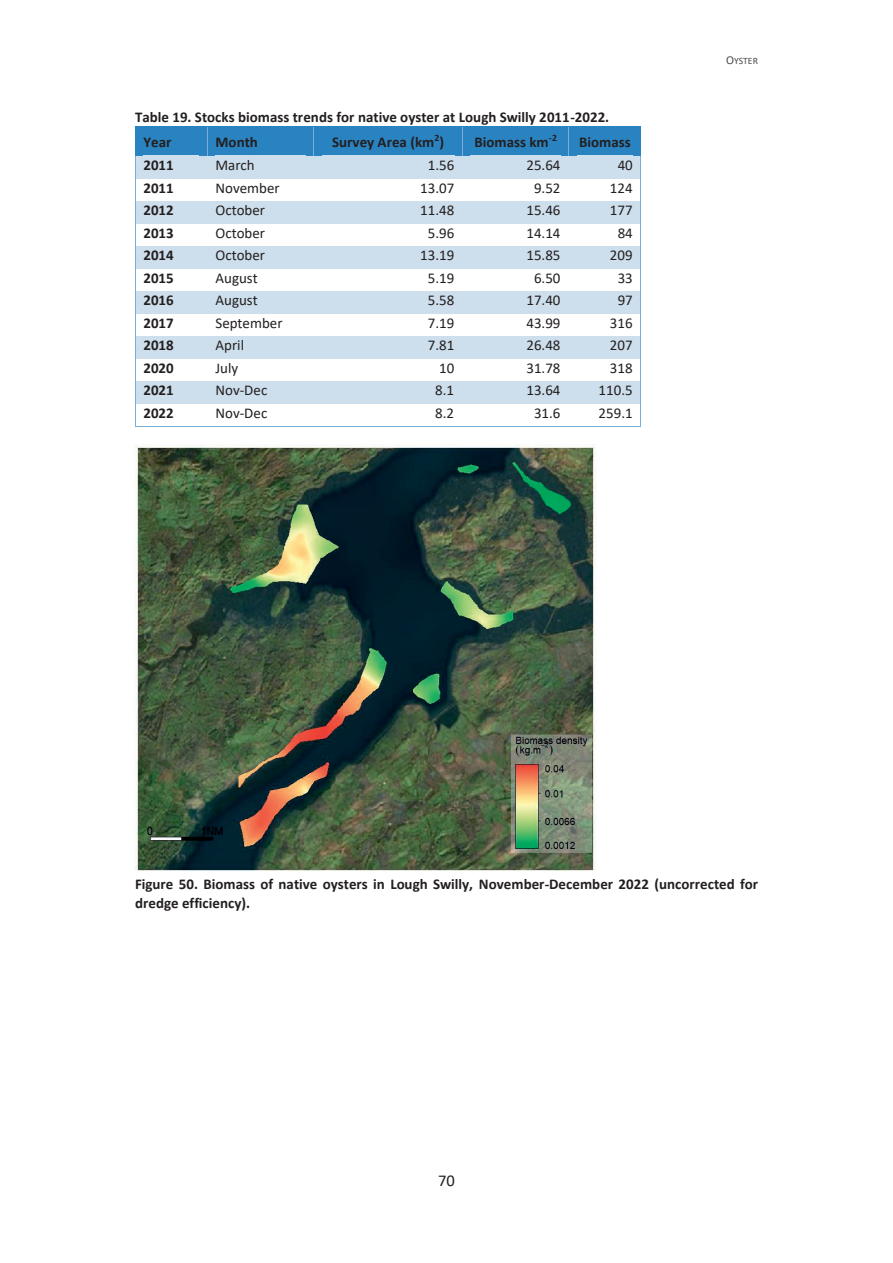
<style>
.page{position:relative;width:893px;height:1263px;background:#fff}
.page>*{position:absolute;margin:0;border:0;box-sizing:border-box;transform-origin:0 0}
.t1{font:16.5px "Calibri";color:#231f20}
.t2{font:700 15px/24.3px "Calibri";color:#231f20}
.t3{font:15px "Calibri";color:#231f20}
.t4{font:9.75px "Calibri";color:#4a4b4c}
.s1{font-size:12px}
</style>
<div class="page">
<div style="left:136px;top:127px;width:71px;height:29px;background:#2a83c1"></div>
<div style="left:208px;top:127px;width:106px;height:29px;background:#2a83c1"></div>
<div style="left:314px;top:127px;width:148px;height:29px;background:#2a83c1"></div>
<div style="left:463px;top:127px;width:106px;height:29px;background:#2a83c1"></div>
<div style="left:569px;top:127px;width:71px;height:29px;background:#2a83c1"></div>
<hr style="left:136px;top:126px;width:71px;height:1px;background:#2a83c1">
<hr style="left:208px;top:126px;width:106px;height:1px;background:#2a83c1">
<hr style="left:314px;top:126px;width:148px;height:1px;background:#2a83c1">
<hr style="left:463px;top:126px;width:106px;height:1px;background:#2a83c1">
<hr style="left:569px;top:126px;width:72px;height:1px;background:#2a83c1">
<svg style="left:207px;top:126px;width:1px;height:30px"></svg>
<svg style="left:462px;top:126px;width:1px;height:30px"></svg>
<div style="left:136px;top:156px;width:71px;height:22px;background:#cddfec"></div>
<div style="left:207px;top:156px;width:107px;height:22px;background:#cddfec"></div>
<div style="left:314px;top:156px;width:148px;height:22px;background:#cddfec"></div>
<div style="left:462px;top:156px;width:107px;height:22px;background:#cddfec"></div>
<div style="left:569px;top:156px;width:71px;height:22px;background:#cddfec"></div>
<div style="left:136px;top:201px;width:71px;height:22px;background:#cddfec"></div>
<div style="left:207px;top:201px;width:107px;height:22px;background:#cddfec"></div>
<div style="left:314px;top:201px;width:148px;height:22px;background:#cddfec"></div>
<div style="left:462px;top:201px;width:107px;height:22px;background:#cddfec"></div>
<div style="left:569px;top:201px;width:71px;height:22px;background:#cddfec"></div>
<div style="left:136px;top:246px;width:71px;height:22px;background:#cddfec"></div>
<div style="left:207px;top:246px;width:107px;height:22px;background:#cddfec"></div>
<div style="left:314px;top:246px;width:148px;height:22px;background:#cddfec"></div>
<div style="left:462px;top:246px;width:107px;height:22px;background:#cddfec"></div>
<div style="left:569px;top:246px;width:71px;height:22px;background:#cddfec"></div>
<div style="left:136px;top:291px;width:71px;height:22px;background:#cddfec"></div>
<div style="left:207px;top:291px;width:107px;height:22px;background:#cddfec"></div>
<div style="left:314px;top:291px;width:148px;height:22px;background:#cddfec"></div>
<div style="left:462px;top:291px;width:107px;height:22px;background:#cddfec"></div>
<div style="left:569px;top:291px;width:71px;height:22px;background:#cddfec"></div>
<div style="left:136px;top:336px;width:71px;height:22px;background:#cddfec"></div>
<div style="left:207px;top:336px;width:107px;height:22px;background:#cddfec"></div>
<div style="left:314px;top:336px;width:148px;height:22px;background:#cddfec"></div>
<div style="left:462px;top:336px;width:107px;height:22px;background:#cddfec"></div>
<div style="left:569px;top:336px;width:71px;height:22px;background:#cddfec"></div>
<div style="left:136px;top:381px;width:71px;height:22px;background:#cddfec"></div>
<div style="left:207px;top:381px;width:107px;height:22px;background:#cddfec"></div>
<div style="left:314px;top:381px;width:148px;height:22px;background:#cddfec"></div>
<div style="left:462px;top:381px;width:107px;height:22px;background:#cddfec"></div>
<div style="left:569px;top:381px;width:71px;height:22px;background:#cddfec"></div>
<svg style="left:135px;top:126px;width:1px;height:301px"></svg>
<hr style="left:136px;top:426px;width:71px;height:1px;background:#7baed4">
<hr style="left:207px;top:426px;width:107px;height:1px;background:#7baed4">
<hr style="left:314px;top:426px;width:148px;height:1px;background:#7baed4">
<hr style="left:462px;top:426px;width:107px;height:1px;background:#7baed4">
<hr style="left:569px;top:426px;width:72px;height:1px;background:#7baed4">
<img style="left:135px;top:445px;width:461px;height:426px">
<p class="t2" style="left:143px;top:105px;width:467px;text-indent:-8px">Table 19. Stocks biomass trends for native oyster at Lough Swilly 2011-2022.<br>Year</p>
<p class="t2" style="left:215px;top:129px;width:44px">Month</p>
<p class="t2" style="left:332px;top:129px;width:113px">Survey Area (km<sup>2</sup>)</p>
<p class="t2" style="left:474px;top:129px;width:84px">Biomass km<sup>-2</sup></p>
<p class="t2" style="left:579px;top:129px;width:53px">Biomass</p>
<p class="t2" style="left:143px;top:153px;width:32px">2011</p>
<p class="t3" style="left:215px;top:155px;width:41px">March</p>
<p class="t3" style="left:428px;top:155px;width:28px">1.56</p>
<p class="t3" style="left:526px;top:155px;width:36px">25.64</p>
<p class="t3" style="left:618px;top:155px;width:17px">40</p>
<p class="t2" style="left:143px;top:175px;width:32px">2011</p>
<p class="t3" style="left:215px;top:177px;width:66px">November</p>
<p class="t3" style="left:420px;top:177px;width:36px">13.07</p>
<p class="t3" style="left:534px;top:177px;width:28px">9.52</p>
<p class="t3" style="left:610px;top:177px;width:24px">124</p>
<p class="t2" style="left:143px;top:198px;width:32px">2012</p>
<p class="t3" style="left:215px;top:200px;width:51px">October</p>
<p class="t3" style="left:420px;top:200px;width:36px">11.48</p>
<p class="t3" style="left:526px;top:200px;width:36px">15.46</p>
<p class="t3" style="left:610px;top:200px;width:24px">177</p>
<p class="t2" style="left:143px;top:220px;width:32px">2013</p>
<p class="t3" style="left:215px;top:222px;width:51px">October</p>
<p class="t3" style="left:428px;top:222px;width:28px">5.96</p>
<p class="t3" style="left:526px;top:222px;width:36px">14.14</p>
<p class="t3" style="left:618px;top:222px;width:17px">84</p>
<p class="t2" style="left:143px;top:243px;width:32px">2014</p>
<p class="t3" style="left:215px;top:245px;width:51px">October</p>
<p class="t3" style="left:420px;top:245px;width:36px">13.19</p>
<p class="t3" style="left:526px;top:245px;width:36px">15.85</p>
<p class="t3" style="left:610px;top:245px;width:24px">209</p>
<p class="t2" style="left:143px;top:265px;width:32px">2015</p>
<p class="t3" style="left:215px;top:267px;width:44px">August</p>
<p class="t3" style="left:428px;top:267px;width:28px">5.19</p>
<p class="t3" style="left:534px;top:267px;width:28px">6.50</p>
<p class="t3" style="left:618px;top:267px;width:17px">33</p>
<p class="t2" style="left:143px;top:288px;width:32px">2016</p>
<p class="t3" style="left:215px;top:290px;width:44px">August</p>
<p class="t3" style="left:428px;top:290px;width:28px">5.58</p>
<p class="t3" style="left:526px;top:290px;width:36px">17.40</p>
<p class="t3" style="left:618px;top:290px;width:17px">97</p>
<p class="t2" style="left:143px;top:310px;width:32px">2017</p>
<p class="t3" style="left:215px;top:312px;width:69px">September</p>
<p class="t3" style="left:428px;top:312px;width:28px">7.19</p>
<p class="t3" style="left:526px;top:312px;width:36px">43.99</p>
<p class="t3" style="left:610px;top:312px;width:24px">316</p>
<p class="t2" style="left:143px;top:333px;width:32px">2018</p>
<p class="t3" style="left:215px;top:335px;width:30px">April</p>
<p class="t3" style="left:428px;top:335px;width:28px">7.81</p>
<p class="t3" style="left:526px;top:335px;width:36px">26.48</p>
<p class="t3" style="left:610px;top:335px;width:24px">207</p>
<p class="t2" style="left:143px;top:355px;width:32px">2020</p>
<p class="t3" style="left:215px;top:357px;width:24px">July</p>
<p class="t3" style="left:439px;top:357px;width:17px">10</p>
<p class="t3" style="left:526px;top:357px;width:36px">31.78</p>
<p class="t3" style="left:610px;top:357px;width:24px">318</p>
<p class="t2" style="left:143px;top:378px;width:32px">2021</p>
<p class="t3" style="left:215px;top:380px;width:53px">Nov-Dec</p>
<p class="t3" style="left:435px;top:380px;width:20px">8.1</p>
<p class="t3" style="left:526px;top:380px;width:36px">13.64</p>
<p class="t3" style="left:599px;top:380px;width:36px">110.5</p>
<p class="t2" style="left:143px;top:400px;width:32px">2022</p>
<p class="t3" style="left:215px;top:402px;width:53px">Nov-Dec</p>
<p class="t3" style="left:435px;top:402px;width:20px">8.2</p>
<p class="t3" style="left:534px;top:402px;width:28px">31.6</p>
<p class="t3" style="left:599px;top:402px;width:36px">259.1</p>
<p class="t4" style="left:726px;top:54px;width:33px"><span class="s1">O</span>YSTER</p>
<p class="t2" style="left:135px;top:875px;width:625px;line-height:18.3px">Figure 50. Biomass of native oysters in Lough Swilly, November-December 2022 (uncorrected for dredge efficiency).</p>
<p class="t1" style="left:438px;top:1168px;width:18px">70</p>
</div>
